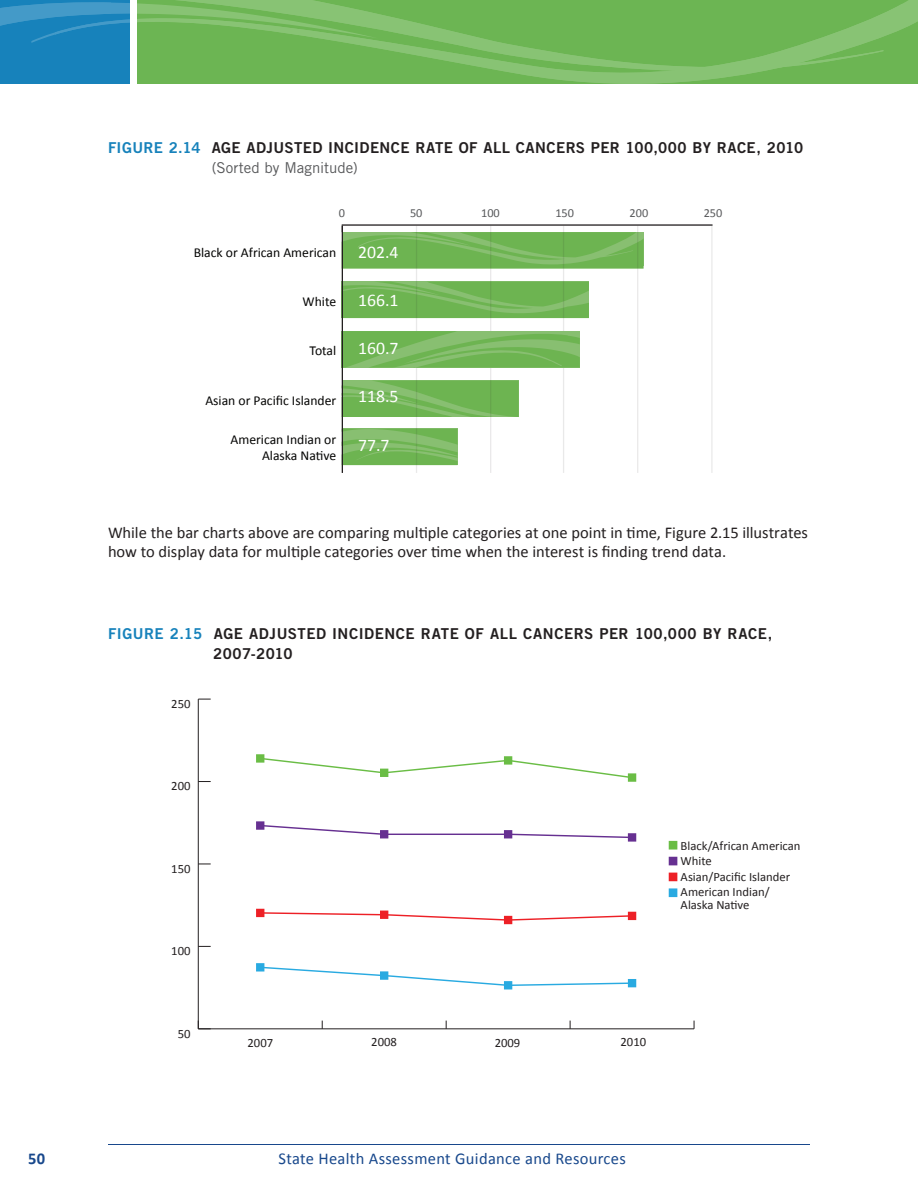
<style>
.page{position:relative;width:918px;height:1188px;background:#fff}
.page>*{position:absolute;margin:0;border:0;box-sizing:border-box;transform-origin:0 0}
.t1{font:17.7px "Calibri";color:#fff}
.Body_Copy{font:16.5px/19.5px "Calibri";letter-spacing:-.005em;color:#231f20}
.t2{font:16.5px "Calibri";letter-spacing:.02em;color:#18488c}
.t3{font:700 16.5px "Calibri";color:#18488c}
.Figure_Title{font:15px/19.5px "Trade Gothic LT Std Bd 2";letter-spacing:.03em;color:#231f20}
.Figure_subtitle{font:15px "Trade Gothic LT Std";color:#57585a}
.t4{font:13.65px/16.4px "Calibri";color:#050504;text-align:right}
.t5{font:12.75px/15.1px "Calibri";color:#231f20}
.t6{font:12.3px "Calibri";color:#58595b}
.s1{color:#1782bb}
</style>
<div class="page">
<div style="left:0;top:0;width:130px;height:84px;background:#1782bb"></div>
<svg style="left:31px;top:0;width:887px;height:43px;background:#67b25e"></svg>
<svg style="left:55px;top:4px;width:863px;height:80px;background:#6db560"></svg>
<svg style="left:31px;top:1px;width:347px;height:37px;background:#71b672"></svg>
<svg style="left:0;top:2px;width:110px;height:29px;fill:#3f98c7"></svg>
<hr style="left:108px;top:1144px;width:702px;height:1px;background:#18488c">
<svg style="left:343px;top:381px;width:176px;height:36px;background:#73b658"></svg>
<svg style="left:343px;top:429px;width:115px;height:36px;background:#78b85e"></svg>
<svg style="left:343px;top:282px;width:246px;height:36px;background:#72b657"></svg>
<hr style="left:416px;top:226px;width:1px;height:247px;background:#231f20">
<hr style="left:490px;top:226px;width:1px;height:247px;background:#231f20">
<hr style="left:563px;top:226px;width:1px;height:247px;background:#231f20">
<hr style="left:637px;top:226px;width:1px;height:247px;background:#231f20">
<hr style="left:711px;top:226px;width:2px;height:247px;background:#231f20">
<svg style="left:343px;top:327px;width:237px;height:41px;background:#84bf6d"></svg>
<hr style="left:342px;top:224px;width:371px;height:2px;background:#231f20">
<svg style="left:343px;top:226px;width:301px;height:43px;background:#87c070"></svg>
<hr style="left:342px;top:226px;width:1px;height:247px;background:#231f20">
<hr style="left:198px;top:1028px;width:496px;height:1px;background:#231f20">
<hr style="left:198px;top:699px;width:1px;height:330px;background:#231f20">
<svg style="left:199px;top:1028px;width:12px;height:1px"></svg>
<svg style="left:198px;top:946px;width:13px;height:1px"></svg>
<svg style="left:198px;top:864px;width:13px;height:1px"></svg>
<svg style="left:198px;top:781px;width:13px;height:1px"></svg>
<svg style="left:198px;top:699px;width:13px;height:1px"></svg>
<svg style="left:264px;top:966px;width:364px;height:21px"></svg>
<svg style="left:259px;top:911px;width:375px;height:11px"></svg>
<svg style="left:264px;top:824px;width:116px;height:11px"></svg>
<hr style="left:384px;top:834px;width:124px;height:1px;background:#663091">
<svg style="left:507px;top:833px;width:121px;height:6px"></svg>
<svg style="left:264px;top:757px;width:364px;height:22px"></svg>
<div style="left:257px;top:964px;width:7px;height:7px;background:#29aae1"></div>
<div style="left:256px;top:963px;width:8px;height:9px;border:1px solid #29aae1"></div>
<div style="left:381px;top:972px;width:7px;height:7px;background:#29aae1"></div>
<div style="left:380px;top:971px;width:8px;height:9px;border:1px solid #29aae1"></div>
<div style="left:505px;top:982px;width:7px;height:7px;background:#29aae1"></div>
<div style="left:504px;top:981px;width:8px;height:8px;border:1px solid #29aae1"></div>
<div style="left:629px;top:980px;width:7px;height:7px;background:#29aae1"></div>
<div style="left:628px;top:979px;width:8px;height:8px;border:1px solid #29aae1"></div>
<div style="left:257px;top:909px;width:7px;height:7px;background:#ed2026"></div>
<div style="left:256px;top:909px;width:8px;height:8px;border:1px solid #ed2026"></div>
<div style="left:381px;top:911px;width:7px;height:7px;background:#ed2026"></div>
<div style="left:380px;top:911px;width:8px;height:8px;border:1px solid #ed2026"></div>
<div style="left:505px;top:917px;width:7px;height:6px;background:#ed2026"></div>
<div style="left:504px;top:916px;width:8px;height:8px;border:1px solid #ed2026"></div>
<div style="left:629px;top:912px;width:7px;height:7px;background:#ed2026"></div>
<div style="left:628px;top:912px;width:8px;height:8px;border:1px solid #ed2026"></div>
<div style="left:257px;top:822px;width:7px;height:7px;background:#663091"></div>
<div style="left:256px;top:821px;width:8px;height:9px;border:1px solid #663091"></div>
<div style="left:381px;top:831px;width:7px;height:7px;background:#663091"></div>
<div style="left:380px;top:830px;width:8px;height:8px;border:1px solid #663091"></div>
<div style="left:505px;top:831px;width:7px;height:7px;background:#663091"></div>
<div style="left:504px;top:830px;width:8px;height:8px;border:1px solid #663091"></div>
<div style="left:629px;top:834px;width:7px;height:7px;background:#663091"></div>
<div style="left:628px;top:833px;width:8px;height:9px;border:1px solid #663091"></div>
<div style="left:257px;top:755px;width:7px;height:7px;background:#6abd45"></div>
<div style="left:256px;top:754px;width:8px;height:9px;border:1px solid #6abd45"></div>
<div style="left:381px;top:769px;width:7px;height:7px;background:#6abd45"></div>
<div style="left:380px;top:769px;width:8px;height:8px;border:1px solid #6abd45"></div>
<div style="left:505px;top:757px;width:7px;height:7px;background:#6abd45"></div>
<div style="left:504px;top:756px;width:8px;height:9px;border:1px solid #6abd45"></div>
<div style="left:629px;top:774px;width:7px;height:7px;background:#6abd45"></div>
<div style="left:628px;top:773px;width:8px;height:9px;border:1px solid #6abd45"></div>
<div style="left:669px;top:873px;width:8px;height:8px;background:#ed2026"></div>
<div style="left:669px;top:857px;width:8px;height:8px;background:#663091"></div>
<div style="left:669px;top:842px;width:8px;height:7px;background:#6abd45"></div>
<div style="left:669px;top:841px;width:8px;height:9px;border:1px solid #6abd45"></div>
<div style="left:669px;top:889px;width:8px;height:7px;background:#29aae1"></div>
<div style="left:669px;top:888px;width:8px;height:9px;border:1px solid #29aae1"></div>
<p class="Figure_Title" style="left:108px;top:137px;width:697px"><span class="s1">FIGURE 2.14</span> AGE ADJUSTED INCIDENCE RATE OF ALL CANCERS PER 100,000 BY RACE, 2010</p>
<p class="Figure_subtitle" style="left:212px;top:159px;width:148px">(Sorted by Magnitude)</p>
<p class="t6" style="left:339px;top:206px;width:8px">0</p>
<p class="t6" style="left:410px;top:206px;width:14px">50</p>
<p class="t6" style="left:481px;top:206px;width:20px">100</p>
<p class="t6" style="left:555px;top:206px;width:20px">150</p>
<p class="t6" style="left:630px;top:206px;width:20px">200</p>
<p class="t6" style="left:704px;top:206px;width:20px">250</p>
<p class="t1" style="left:358px;top:241px;width:42px">202.4</p>
<p class="t1" style="left:358px;top:289px;width:42px">166.1</p>
<p class="t1" style="left:358px;top:337px;width:42px">160.7</p>
<p class="t1" style="left:358px;top:386px;width:42px">118.5</p>
<p class="t1" style="left:358px;top:434px;width:33px">77.7</p>
<p class="t4" style="left:194px;top:243px;width:144px">Black or African American</p>
<p class="t4" style="left:303px;top:293px;width:35px">White</p>
<p class="t4" style="left:310px;top:342px;width:28px">Total</p>
<p class="t4" style="left:205px;top:392px;width:132px">Asian or Pacific Islander</p>
<p class="t4" style="left:231px;top:431px;width:107px">American Indian or<br>Alaska Native</p>
<p class="Body_Copy" style="left:108px;top:522px;width:702px">While the bar charts above are comparing multiple categories at one point in time, Figure 2.15 illustrates how to display data for multiple categories over time when the interest is finding trend data.</p>
<p class="Figure_Title" style="left:213px;top:624px;width:561px;text-indent:-105px"><span class="s1">FIGURE 2.15</span> AGE ADJUSTED INCIDENCE RATE OF ALL CANCERS PER 100,000 BY RACE,<br>2007-2010</p>
<p class="t5" style="left:171px;top:695px;width:21px">250</p>
<p class="t5" style="left:171px;top:778px;width:21px">200</p>
<p class="t5" style="left:171px;top:860px;width:21px">150</p>
<p class="t5" style="left:171px;top:943px;width:21px">100</p>
<p class="t5" style="left:178px;top:1025px;width:14px">50</p>
<p class="t5" style="left:681px;top:838px;width:121px">Black/African American<br>White<br>Asian/Pacific Islander<br>American Indian/</p>
<p class="t5" style="left:681px;top:896px;width:70px">Alaska Native</p>
<p class="t5" style="left:248px;top:1034px;width:27px">2007</p>
<p class="t5" style="left:371px;top:1034px;width:27px">2008</p>
<p class="t5" style="left:495px;top:1035px;width:27px">2009</p>
<p class="t5" style="left:621px;top:1034px;width:27px">2010</p>
<p class="t3" style="left:28px;top:1148px;width:19px">50</p>
<p class="t2" style="left:279px;top:1148px;width:349px">State Health Assessment Guidance and Resources</p>
</div>
